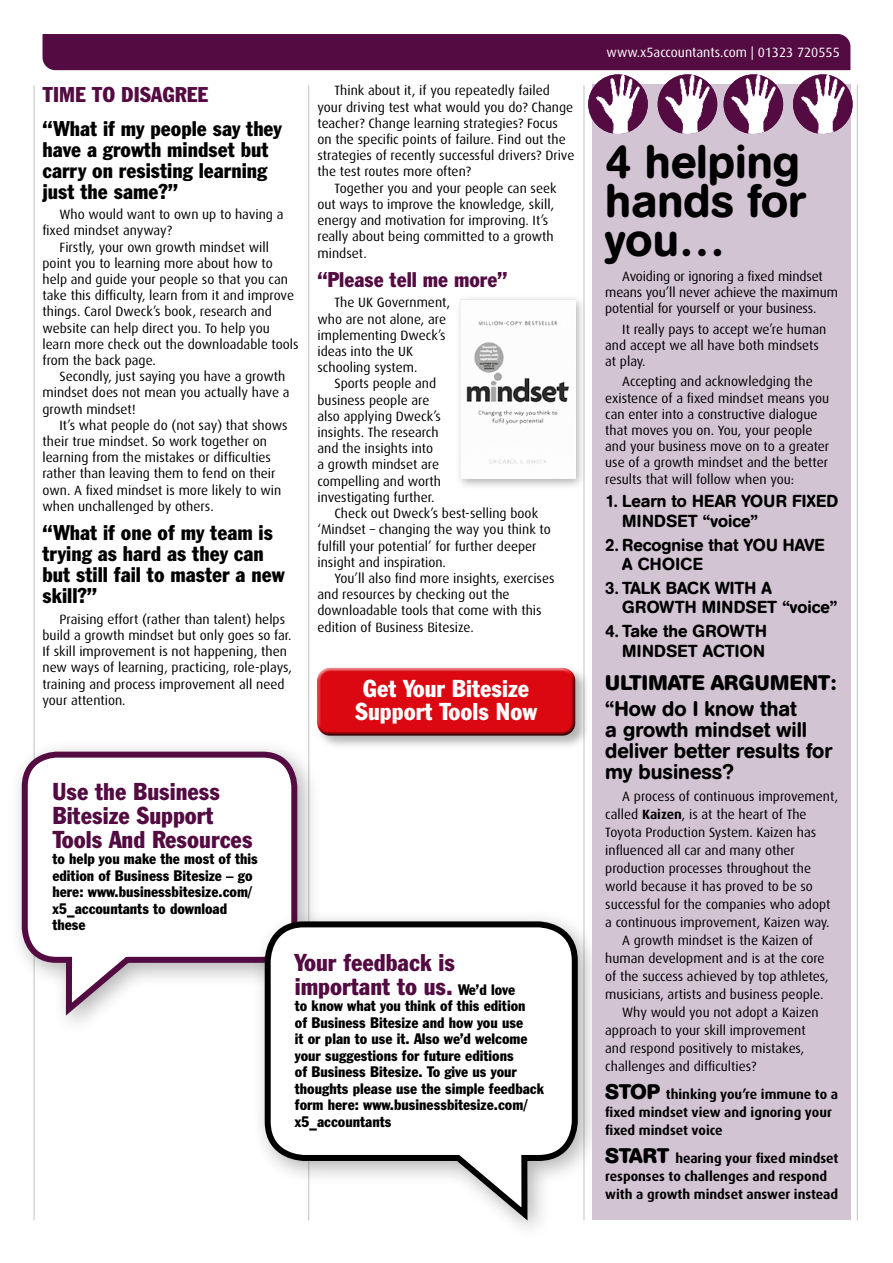
<style>
.page{position:relative;width:893px;height:1263px;background:#fff}
.page>*{position:absolute;margin:0;border:0;box-sizing:border-box;transform-origin:0 0}
.SUBHEAD{font:500 46.5px/39px "AG Buch Rounded BQ";color:#000}
.SUBHEAD-SM{font:condensed 24px/24px "Franklin Gothic BT";color:#530b42}
.SUBHEAD_SM{font:condensed 24px/22.5px "Franklin Gothic BT";color:#fff;text-align:center}
.SUBHEAD-2{font:condensed 21px/21px "Franklin Gothic BT";color:#000}
.SUBHEAD-3{font:500 21px/21px "AG Buch Rounded BQ";color:#000}
.SUBHEAD-4{font:condensed 21px "Franklin Gothic BT";color:#530b42}
.SUBHEAD-5{font:700 21px "AG Buch Rounded BQ";letter-spacing:.01em;color:#000}
.body{font:500 17.25px/19.5px "AG Buch Rounded BQ";color:#000}
.SUBHEAD-SM-2{font:condensed 15px/16.5px "Franklin Gothic BT";color:#000}
.body-2{font:13.5px/16.2px "Dax";color:#000}
.SUBHEAD-6{font:700 13.5px/18px "Dax";color:#000}
.t1{font:13.5px "Dax";color:#fff}
.s1{font-size:15px;color:#000}
.s2{font-weight:700}
.s3{font-family:"AG Buch Rounded BQ";font-size:21px}
</style>
<div class="page">
<div style="left:43px;top:34px;width:807px;height:36px;background:#530b42"></div>
<hr style="left:308px;top:85px;width:1px;height:1135px;background:#c6c6c6">
<hr style="left:583px;top:85px;width:1px;height:1135px;background:#c6c6c6">
<hr style="left:34px;top:85px;width:1px;height:1135px;background:#c6c6c6">
<hr style="left:857px;top:85px;width:1px;height:1135px;background:#c6c6c6">
<div style="left:9px;top:738px;width:313px;height:300px;background:#000;opacity:.3"></div>
<svg style="left:19px;top:749px;width:281px;height:273px"></svg>
<div style="left:252px;top:908px;width:351px;height:335px;background:#000;opacity:.3"></div>
<svg style="left:262px;top:918px;width:319px;height:309px"></svg>
<div style="left:592px;top:84px;width:259px;height:1136px;background:#d3c4d4"></div>
<img style="left:588px;top:74px;width:60px;height:60px;border-radius:30px">
<img style="left:658px;top:74px;width:59px;height:60px;border-radius:30px">
<img style="left:724px;top:74px;width:59px;height:60px;border-radius:30px">
<img style="left:793px;top:74px;width:60px;height:60px;border-radius:30px">
<div style="left:314px;top:665px;width:276px;height:85px;background:#000;opacity:.3"></div>
<div style="left:312px;top:663px;width:265px;height:68px;background:#fff;opacity:.75"></div>
<div style="left:315px;top:671px;width:265px;height:69px;background:#000;opacity:.75"></div>
<div style="left:455px;top:293px;width:131px;height:197px;background:#000;opacity:.3"></div>
<img style="left:461px;top:299px;width:114px;height:180px">
<p class="SUBHEAD-4" style="left:43px;top:81px;width:167px">TIME TO DISAGREE</p>
<p class="SUBHEAD-2" style="left:43px;top:117px;width:241px">“What if my people say they have a growth mindset but carry on resisting learning just the same?”</p>
<p class="body-2" style="left:43px;top:207px;width:242px;text-indent:17px">Who would want to own up to having a fixed mindset anyway?</p>
<p class="body-2" style="left:43px;top:239px;width:258px;text-indent:17px">Firstly, your own growth mindset will point you to learning more about how to help and guide your people so that you can take this difficulty, learn from it and improve things. Carol Dweck’s book, research and website can help direct you. To help you learn more check out the downloadable tools from the back page.</p>
<p class="body-2" style="left:43px;top:369px;width:249px;text-indent:17px">Secondly, just saying you have a growth mindset does not mean you actually have a growth mindset!</p>
<p class="body-2" style="left:43px;top:417px;width:247px;text-indent:17px">It’s what people do (not say) that shows their true mindset. So work together on learning from the mistakes or difficulties rather than leaving them to fend on their own. A fixed mindset is more likely to win when unchallenged by others.</p>
<p class="SUBHEAD-2" style="left:43px;top:522px;width:244px">“What if one of my team is trying as hard as they can but still fail to master a new skill?”</p>
<p class="body-2" style="left:43px;top:611px;width:251px;text-indent:17px">Praising effort (rather than talent) helps build a growth mindset but only goes so far.<br>If skill improvement is not happening, then new ways of learning, practicing, role-plays, training and process improvement all need your attention.</p>
<p class="body-2" style="left:317px;top:83px;width:258px;text-indent:17px">Think about it, if you repeatedly failed your driving test what would you do? Change teacher? Change learning strategies? Focus on the specific points of failure. Find out the strategies of recently successful drivers? Drive the test routes more often?</p>
<p class="body-2" style="left:317px;top:180px;width:241px;text-indent:17px">Together you and your people can seek out ways to improve the knowledge, skill, energy and motivation for improving. It’s really about being committed to a growth mindset.</p>
<p class="SUBHEAD-4" style="left:317px;top:266px;width:191px">“Please tell me more”</p>
<p class="body-2" style="left:317px;top:295px;width:134px;text-indent:17px">The UK Government, who are not alone, are implementing Dweck’s ideas into the UK schooling system.</p>
<p class="body-2" style="left:317px;top:376px;width:125px;text-indent:17px">Sports people and business people are also applying Dweck’s insights. The research and the insights into a growth mindset are compelling and worth investigating further.</p>
<p class="body-2" style="left:317px;top:505px;width:235px;text-indent:17px">Check out Dweck’s best-selling book ‘Mindset – changing the way you think to fulfill your potential’ for further deeper insight and inspiration.</p>
<p class="body-2" style="left:317px;top:570px;width:238px;text-indent:17px">You’ll also find more insights, exercises and resources by checking out the downloadable tools that come with this edition of Business Bitesize.</p>
<p class="SUBHEAD_SM" style="left:355px;top:677px;width:183px">Get Your Bitesize<br>Support Tools Now</p>
<p class="SUBHEAD-SM" style="left:52px;top:778px;width:202px">Use the Business<br>Bitesize Support<br>Tools And Resources</p>
<p class="SUBHEAD-SM-2" style="left:52px;top:850px;width:207px">to help you make the most of this edition of Business Bitesize – go here: www.businessbitesize.com/ x5_accountants to download these</p>
<p class="SUBHEAD-SM" style="left:295px;top:950px;width:222px">Your feedback is important to us. <span class="s1">We’d love</span></p>
<p class="SUBHEAD-SM-2" style="left:295px;top:997px;width:251px">to know what you think of this edition<br>of Business Bitesize and how you use<br>it or plan to use it. Also we’d welcome your suggestions for future editions<br>of Business Bitesize. To give us your thoughts please use the simple feedback form here: www.businessbitesize.com/ x5_accountants</p>
<p class="t1" style="left:607px;top:45px;width:235px">www.x5accountants.com | 01323 720555</p>
<p class="SUBHEAD" style="left:605px;top:143px;width:202px">4 helping hands for you…</p>
<p class="body-2" style="left:605px;top:268px;width:234px;text-indent:17px">Avoiding or ignoring a fixed mindset means you’ll never achieve the maximum potential for yourself or your business.</p>
<p class="body-2" style="left:605px;top:321px;width:222px;text-indent:17px">It really pays to accept we’re human and accept we all have both mindsets at play.</p>
<p class="body-2" style="left:605px;top:374px;width:226px;text-indent:17px">Accepting and acknowledging the existence of a fixed mindset means you can enter into a constructive dialogue that moves you on. You, your people and your business move on to a greater use of a growth mindset and the better results that will follow when you:</p>
<p class="body" style="left:622px;top:492px;width:218px;text-indent:-17px">1. Learn to HEAR YOUR FIXED<br>MINDSET “voice”</p>
<p class="body" style="left:622px;top:535px;width:204px;text-indent:-17px">2. Recognise that YOU HAVE<br>A CHOICE</p>
<p class="body" style="left:622px;top:578px;width:217px;text-indent:-17px">3. TALK BACK WITH A<br>GROWTH MINDSET “voice”</p>
<p class="body" style="left:605px;top:622px;width:163px;text-align:right">4. Take the GROWTH<br>MINDSET ACTION</p>
<p class="SUBHEAD-5" style="left:605px;top:671px;width:232px">ULTIMATE ARGUMENT:</p>
<p class="SUBHEAD-3" style="left:605px;top:698px;width:229px">“How do I know that<br>a growth mindset will deliver better results for my business?</p>
<p class="body-2" style="left:605px;top:787px;width:235px;line-height:18px;text-indent:17px">A process of continuous improvement, called <span class="s2">Kaizen</span>, is at the heart of The Toyota Production System. Kaizen has influenced all car and many other production processes throughout the world because it has proved to be so successful for the companies who adopt a continuous improvement, Kaizen way.</p>
<p class="body-2" style="left:605px;top:931px;width:225px;line-height:18px;text-align:center">A growth mindset is the Kaizen of human development and is at the core of the success achieved by top athletes, musicians, artists and business people.</p>
<p class="body-2" style="left:605px;top:1003px;width:215px;line-height:18px;text-indent:17px">Why would you not adopt a Kaizen approach to your skill improvement and respond positively to mistakes, challenges and difficulties?</p>
<p class="SUBHEAD-6" style="left:605px;top:1085px;width:234px"><span class="s3">STOP</span> thinking you’re immune to a fixed mindset view and ignoring your fixed mindset voice</p>
<p class="SUBHEAD-6" style="left:605px;top:1149px;width:235px"><span class="s3">START</span> hearing your fixed mindset responses to challenges and respond with a growth mindset answer instead</p>
</div>
